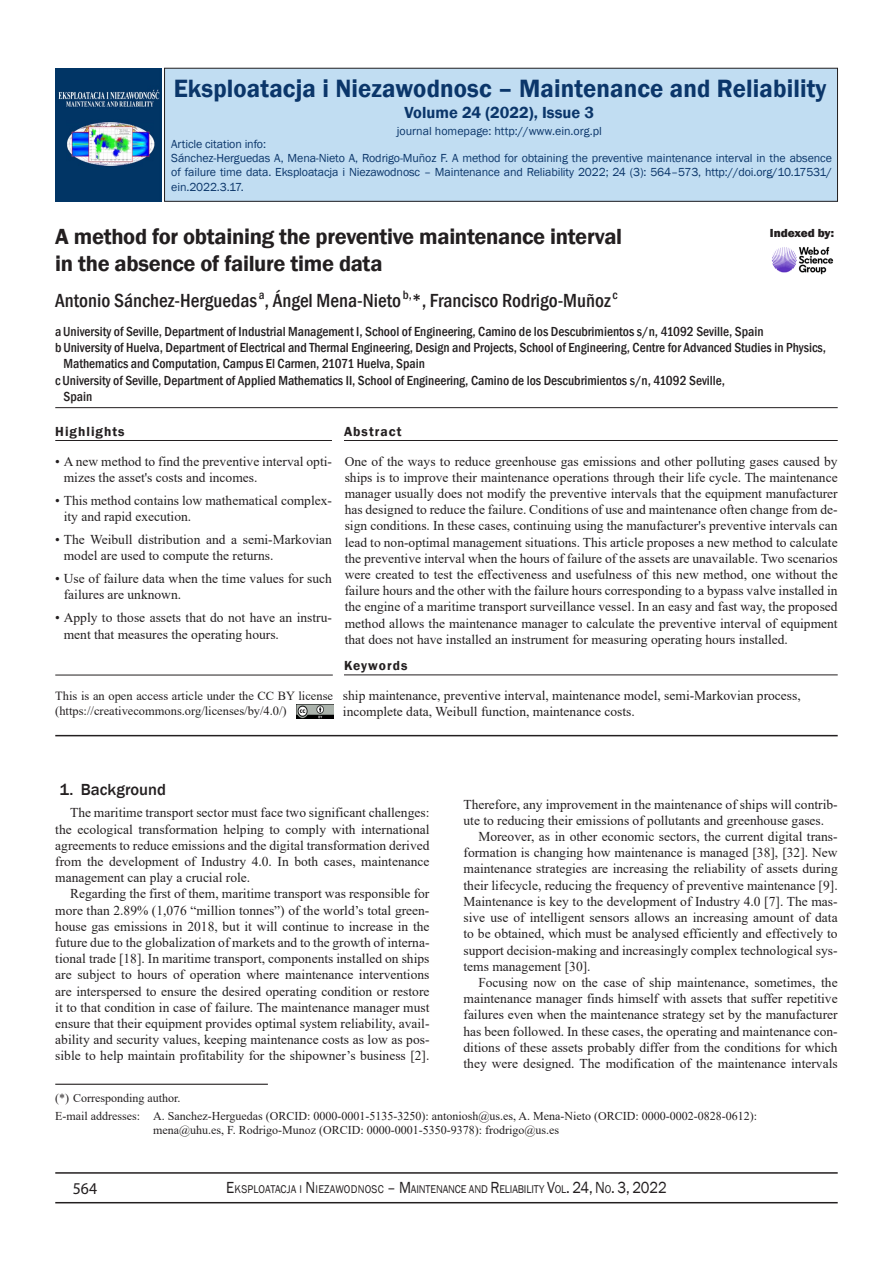
<style>
.page{position:relative;width:893px;height:1263px;background:#fff}
.page>*{position:absolute;margin:0;border:0;box-sizing:border-box;transform-origin:0 0}
.t1{font:600 25.8px "Franklin Gothic";letter-spacing:.005em;color:#0b366a;scale:.96 1}
.t2{font:600 22.5px/27px "Franklin Gothic";letter-spacing:-.015em;color:#231f20}
.t3{font:500 condensed 19.5px "Franklin Gothic";color:#231f20}
.t4{font:600 16.5px "Franklin Gothic";color:#0b366a}
.t5{font:500 16.5px "Franklin Gothic";color:#231f20}
.t6{font:16.5px "Myriad Pro";color:#231f20;scale:.96 1}
.t7{font:13.5px/16.2px "Times New Roman";color:#231f20}
.t8{font:500 condensed 13.5px "Franklin Gothic";color:#231f20}
.t9{font:600 13.5px "Franklin Gothic";letter-spacing:.075em;color:#231f20}
.t10{font:12.45px/15px "Times New Roman";color:#231f20}
.t11{font:12px/14.4px "Franklin Gothic";letter-spacing:-.01em;color:#0b366a;text-align:justify}
.t12{font:12px/18.5px "Times New Roman";color:#231f20}
.t13{font:800 12px "Franklin Gothic";letter-spacing:-.005em;color:#231f20}
.t14{font:11.55px "Franklin Gothic";letter-spacing:-.01em;color:#231f20;scale:.9 1}
.s1{font-size:16.5px}
</style>
<div class="page">
<hr style="left:55px;top:1172px;width:783px;height:2px;background:#231f20">
<hr style="left:55px;top:1202px;width:783px;height:1px;background:#231f20">
<div style="left:165px;top:68px;width:672px;height:133px;background:#c1ddf2"></div>
<div style="left:164px;top:68px;width:674px;height:133px;border:1px solid #231f20"></div>
<img style="left:55px;top:68px;width:106px;height:134px">
<img style="left:772px;top:247px;width:62px;height:28px">
<hr style="left:55px;top:1084px;width:213px;height:1px;background:#231f20">
<hr style="left:55px;top:440px;width:277px;height:1px;background:#231f20">
<hr style="left:344px;top:440px;width:494px;height:1px;background:#231f20">
<hr style="left:55px;top:407px;width:783px;height:1px;background:#231f20">
<hr style="left:55px;top:735px;width:783px;height:1px;background:#231f20">
<hr style="left:344px;top:674px;width:494px;height:1px;background:#231f20">
<hr style="left:55px;top:675px;width:278px;height:1px;background:#231f20">
<img style="left:296px;top:705px;width:37px;height:13px">
<h1 class="t1" style="left:174px;top:73px;width:682px">Eksploatacja i Niezawodnosc – Maintenance and Reliability</h1>
<p class="t4" style="left:405px;top:102px;width:191px">Volume 24 (2022), Issue 3</p>
<p class="t11" style="left:397px;top:124px;width:207px">journal homepage: http://www.ein.org.pl</p>
<p class="t11" style="left:171px;top:137px;width:96px">Article citation info:</p>
<p class="t11" style="left:171px;top:151px;width:662px">Sánchez-Herguedas A, Mena-Nieto A, Rodrigo-Muñoz F. A method for obtaining the preventive maintenance interval in the absence of failure time data. Eksploatacja i Niezawodnosc – Maintenance and Reliability 2022; 24 (3): 564–573, http://doi.org/10.17531/ ein.2022.3.17.</p>
<h2 class="t2" style="left:55px;top:223px;width:568px">A method for obtaining the preventive maintenance interval in the absence of failure time data</h2>
<h3 class="t3" style="left:55px;top:288px;width:564px">Antonio Sánchez-Herguedas <sup>a</sup>, Ángel Mena-Nieto <sup>b,</sup>*, Francisco Rodrigo-Muñoz <sup>c</sup></h3>
<p class="t8" style="left:55px;top:323px;width:710px">aUniversity of Seville, Department of Industrial Management I, School of Engineering, Camino de los Descubrimientos s/n, 41092 Seville, Spain</p>
<p class="t8" style="left:55px;top:339px;width:772px">bUniversity of Huelva, Department of Electrical and Thermal Engineering, Design and Projects, School of Engineering, Centre for Advanced Studies in Physics,</p>
<p class="t8" style="left:64px;top:355px;width:363px">Mathematics and Computation, Campus El Carmen, 21071 Huelva, Spain</p>
<p class="t8" style="left:55px;top:371px;width:671px">cUniversity of Seville, Department of Applied Mathematics II, School of Engineering, Camino de los Descubrimientos s/n, 41092 Seville,</p>
<p class="t8" style="left:64px;top:387px;width:30px">Spain</p>
<p class="t13" style="left:770px;top:225px;width:66px">Indexed by:</p>
<p class="t9" style="left:55px;top:423px;width:71px">Highlights</p>
<p class="t9" style="left:344px;top:423px;width:59px">Abstract</p>
<p class="t7" style="left:64px;top:452px;width:270px;text-indent:-9px">• A new method to find the preventive interval opti&shy;mizes the asset's costs and incomes.</p>
<p class="t7" style="left:64px;top:492px;width:270px;text-indent:-9px">• This method contains low mathematical complex&shy;ity and rapid execution.</p>
<p class="t7" style="left:64px;top:531px;width:270px;text-indent:-9px">• The Weibull distribution and a semi-Markovian model are used to compute the returns.</p>
<p class="t7" style="left:64px;top:570px;width:270px;text-indent:-9px">• Use of failure data when the time values for such failures are unknown.</p>
<p class="t7" style="left:64px;top:609px;width:270px;text-indent:-9px">• Apply to those assets that do not have an instru&shy;ment that measures the operating hours.</p>
<p class="t7" style="left:345px;top:452px;width:494px;text-align:justify">One of the ways to reduce greenhouse gas emissions and other polluting gases caused by ships is to improve their maintenance operations through their life cycle. The maintenance manager usually does not modify the preventive intervals that the equipment manufacturer has designed to reduce the failure. Conditions of use and maintenance often change from de&shy;sign conditions. In these cases, continuing using the manufacturer's preventive intervals can lead to non-optimal management situations. This article proposes a new method to calculate the preventive interval when the hours of failure of the assets are unavailable. Two scenarios were created to test the effectiveness and usefulness of this new method, one without the failure hours and the other with the failure hours corresponding to a bypass valve installed in the engine of a maritime transport surveillance vessel. In an easy and fast way, the proposed method allows the maintenance manager to calculate the preventive interval of equipment that does not have installed an instrument for measuring operating hours installed.</p>
<p class="t10" style="left:55px;top:688px;width:279px">This is an open access article under the CC BY license (https://creativecommons.org/licenses/by/4.0/)</p>
<p class="t9" style="left:344px;top:657px;width:65px">Keywords</p>
<p class="t7" style="left:343px;top:687px;width:459px">ship maintenance, preventive interval, maintenance model, semi-Markovian process, incomplete data, Weibull function, maintenance costs.</p>
<p class="t5" style="left:60px;top:779px;width:108px">1. Background</p>
<p class="t7" style="left:55px;top:804px;width:376px;text-align:justify;text-indent:15px">The maritime transport sector must face two significant challenges: the ecological transformation helping to comply with international agreements to reduce emissions and the digital transformation derived from the development of Industry 4.0. In both cases, maintenance management can play a crucial role.</p>
<p class="t7" style="left:55px;top:885px;width:376px;text-align:justify;text-indent:15px">Regarding the first of them, maritime transport was responsible for more than 2.89% (1,076 “million tonnes”) of the world’s total green&shy;house gas emissions in 2018, but it will continue to increase in the future due to the globalization of markets and to the growth of interna&shy;tional trade [18]. In maritime transport, components installed on ships are subject to hours of operation where maintenance interventions are interspersed to ensure the desired operating condition or restore it to that condition in case of failure. The maintenance manager must ensure that their equipment provides optimal system reliability, avail&shy;ability and security values, keeping maintenance costs as low as pos&shy;sible to help maintain profitability for the shipowner’s business [2].</p>
<p class="t7" style="left:463px;top:796px;width:376px">Therefore, any improvement in the maintenance of ships will contrib-</p>
<p class="t7" style="left:463px;top:812px;width:362px">ute to reducing their emissions of pollutants and greenhouse gases.</p>
<p class="t7" style="left:478px;top:828px;width:361px">Moreover, as in other economic sectors, the current digital trans-</p>
<p class="t7" style="left:463px;top:844px;width:376px">formation is changing how maintenance is managed [38], [32]. New</p>
<p class="t7" style="left:463px;top:860px;width:376px">maintenance strategies are increasing the reliability of assets during</p>
<p class="t7" style="left:463px;top:877px;width:376px">their lifecycle, reducing the frequency of preventive maintenance [9].</p>
<p class="t7" style="left:463px;top:893px;width:376px">Maintenance is key to the development of Industry 4.0 [7]. The mas-</p>
<p class="t7" style="left:463px;top:909px;width:376px">sive use of intelligent sensors allows an increasing amount of data</p>
<p class="t7" style="left:463px;top:925px;width:376px">to be obtained, which must be analysed efficiently and effectively to</p>
<p class="t7" style="left:463px;top:941px;width:376px">support decision-making and increasingly complex technological sys-</p>
<p class="t7" style="left:463px;top:958px;width:129px">tems management [30].</p>
<p class="t7" style="left:478px;top:974px;width:361px">Focusing now on the case of ship maintenance, sometimes, the</p>
<p class="t7" style="left:463px;top:990px;width:376px">maintenance manager finds himself with assets that suffer repetitive</p>
<p class="t7" style="left:463px;top:1006px;width:376px">failures even when the maintenance strategy set by the manufacturer</p>
<p class="t7" style="left:463px;top:1022px;width:376px">has been followed. In these cases, the operating and maintenance con-</p>
<p class="t7" style="left:463px;top:1039px;width:376px">ditions of these assets probably differ from the conditions for which</p>
<p class="t7" style="left:463px;top:1055px;width:376px">they were designed. The modification of the maintenance intervals</p>
<p class="t12" style="left:55px;top:1088px;width:127px">(*) Corresponding author.<br>E-mail addresses:</p>
<p class="t12" style="left:153px;top:1108px;width:606px;line-height:14.4px">A. Sanchez-Herguedas (ORCID: 0000-0001-5135-3250): antoniosh@us.es, A. Mena-Nieto (ORCID: 0000-0002-0828-0612): mena@uhu.es, F. Rodrigo-Munoz (ORCID: 0000-0001-5350-9378): frodrigo@us.es</p>
<p class="t6" style="left:73px;top:1178px;width:27px">564</p>
<p class="t14" style="left:226px;top:1182px;width:491px"><span class="s1">E</span>KSPLOATACJA I <span class="s1">N</span>IEZAWODN OSC <span class="s1">– M</span>AINTENANCE AN D <span class="s1">R</span>ELIABILITY <span class="s1">V</span>OL<span class="s1">. 24, N</span>O<span class="s1">. 3, 2022</span></p>
</div>
